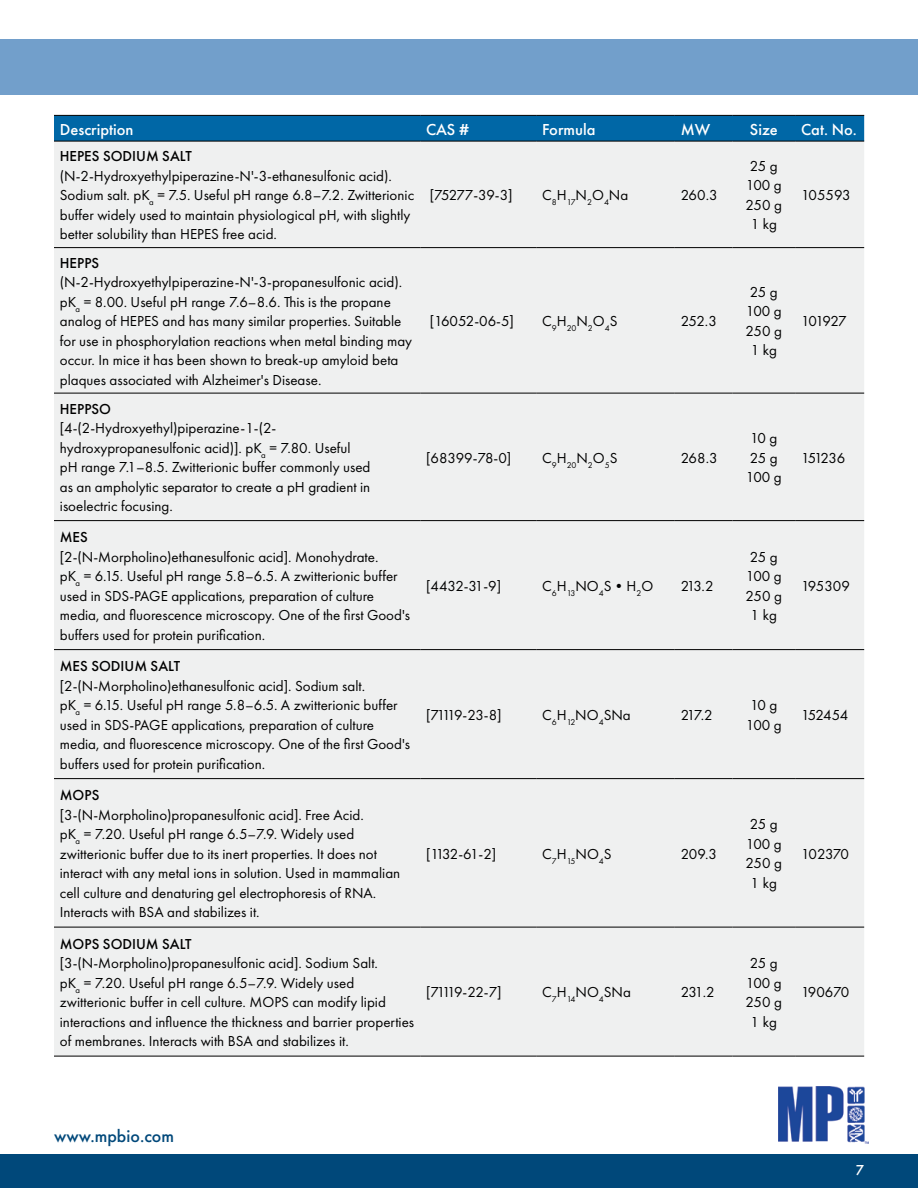
<style>
.page{position:relative;width:918px;height:1188px;background:#fff}
.page>*{position:absolute;margin:0;border:0;box-sizing:border-box;transform-origin:0 0}
.t1{font:500 18px "Futura PT";color:#00487a}
.t2{font:500 16.5px "Futura PT";color:#fff}
.t3{font:15px/19.5px "Futura PT";color:#000}
.t4{font:15px/19.5px "Futura PT";letter-spacing:-.02em;color:#000;text-align:center}
.t5{font:500 15px "Futura PT";color:#000}
.t6{font:500 15px "Futura PT";color:#fff}
</style>
<div class="page">
<div style="left:0;top:1155px;width:918px;height:33px;background:#00487a"></div>
<div style="left:0;top:39px;width:918px;height:56px;background:#729fcb"></div>
<img style="left:778px;top:1086px;width:90px;height:58px">
<div style="left:54px;top:116px;width:810px;height:25px;background:#0067a6"></div>
<div style="left:54px;top:142px;width:810px;height:914px;background:#eff0f0"></div>
<hr style="left:54px;top:115px;width:366px;height:1px;background:#000">
<hr style="left:420px;top:115px;width:116px;height:1px;background:#000">
<hr style="left:536px;top:115px;width:139px;height:1px;background:#000">
<hr style="left:675px;top:115px;width:57px;height:1px;background:#000">
<hr style="left:732px;top:115px;width:63px;height:1px;background:#000">
<hr style="left:795px;top:115px;width:69px;height:1px;background:#000">
<hr style="left:54px;top:1056px;width:366px;height:1px;background:#000">
<hr style="left:420px;top:1056px;width:116px;height:1px;background:#000">
<hr style="left:536px;top:1056px;width:139px;height:1px;background:#000">
<hr style="left:675px;top:1056px;width:57px;height:1px;background:#000">
<hr style="left:732px;top:1056px;width:63px;height:1px;background:#000">
<hr style="left:795px;top:1056px;width:69px;height:1px;background:#000">
<hr style="left:54px;top:141px;width:366px;height:1px;background:#000">
<hr style="left:420px;top:141px;width:116px;height:1px;background:#000">
<hr style="left:536px;top:141px;width:139px;height:1px;background:#000">
<hr style="left:675px;top:141px;width:57px;height:1px;background:#000">
<hr style="left:732px;top:141px;width:63px;height:1px;background:#000">
<hr style="left:795px;top:141px;width:69px;height:1px;background:#000">
<hr style="left:54px;top:247px;width:366px;height:1px;background:#000">
<hr style="left:420px;top:247px;width:116px;height:1px;background:#000">
<hr style="left:536px;top:247px;width:139px;height:1px;background:#000">
<hr style="left:675px;top:247px;width:57px;height:1px;background:#000">
<hr style="left:732px;top:247px;width:63px;height:1px;background:#000">
<hr style="left:795px;top:247px;width:69px;height:1px;background:#000">
<hr style="left:54px;top:393px;width:366px;height:1px;background:#000">
<hr style="left:420px;top:393px;width:116px;height:1px;background:#000">
<hr style="left:536px;top:393px;width:139px;height:1px;background:#000">
<hr style="left:675px;top:393px;width:57px;height:1px;background:#000">
<hr style="left:732px;top:393px;width:63px;height:1px;background:#000">
<hr style="left:795px;top:393px;width:69px;height:1px;background:#000">
<hr style="left:54px;top:520px;width:366px;height:1px;background:#000">
<hr style="left:420px;top:520px;width:116px;height:1px;background:#000">
<hr style="left:536px;top:520px;width:139px;height:1px;background:#000">
<hr style="left:675px;top:520px;width:57px;height:1px;background:#000">
<hr style="left:732px;top:520px;width:63px;height:1px;background:#000">
<hr style="left:795px;top:520px;width:69px;height:1px;background:#000">
<hr style="left:54px;top:649px;width:366px;height:1px;background:#000">
<hr style="left:420px;top:649px;width:116px;height:1px;background:#000">
<hr style="left:536px;top:649px;width:139px;height:1px;background:#000">
<hr style="left:675px;top:649px;width:57px;height:1px;background:#000">
<hr style="left:732px;top:649px;width:63px;height:1px;background:#000">
<hr style="left:795px;top:649px;width:69px;height:1px;background:#000">
<hr style="left:54px;top:778px;width:366px;height:1px;background:#000">
<hr style="left:420px;top:778px;width:116px;height:1px;background:#000">
<hr style="left:536px;top:778px;width:139px;height:1px;background:#000">
<hr style="left:675px;top:778px;width:57px;height:1px;background:#000">
<hr style="left:732px;top:778px;width:63px;height:1px;background:#000">
<hr style="left:795px;top:778px;width:69px;height:1px;background:#000">
<hr style="left:54px;top:927px;width:366px;height:1px;background:#000">
<hr style="left:420px;top:927px;width:116px;height:1px;background:#000">
<hr style="left:536px;top:927px;width:139px;height:1px;background:#000">
<hr style="left:675px;top:927px;width:57px;height:1px;background:#000">
<hr style="left:732px;top:927px;width:63px;height:1px;background:#000">
<hr style="left:795px;top:927px;width:69px;height:1px;background:#000">
<p class="t2" style="left:60px;top:119px;width:75px">Description</p>
<p class="t2" style="left:426px;top:119px;width:44px">CAS #</p>
<p class="t2" style="left:542px;top:119px;width:55px">Formula</p>
<p class="t2" style="left:681px;top:119px;width:31px">MW</p>
<p class="t2" style="left:750px;top:119px;width:29px">Size</p>
<p class="t2" style="left:801px;top:119px;width:57px">Cat. No.</p>
<p class="t5" style="left:60px;top:147px;width:133px">HEPES SODIUM SALT</p>
<p class="t3" style="left:60px;top:166px;width:356px">(N-2-Hydroxyethylpiperazine-N'-3-ethanesulfonic acid).<br>Sodium salt. pK<sub>a</sub> = 7.5. Useful pH range 6.8–7.2. Zwitterionic buffer widely used to maintain physiological pH, with slightly better solubility than HEPES free acid.</p>
<p class="t4" style="left:746px;top:156px;width:38px">25 g<br>100 g<br>250 g<br>1 kg</p>
<p class="t3" style="left:430px;top:185px;width:84px">[75277-39-3]</p>
<p class="t3" style="left:542px;top:185px;width:88px">C<sub>8</sub>H<sub>17</sub>N<sub>2</sub>O<sub>4</sub>Na</p>
<p class="t3" style="left:681px;top:185px;width:38px">260.3</p>
<p class="t3" style="left:801px;top:185px;width:51px">105593</p>
<p class="t5" style="left:60px;top:254px;width:41px">HEPPS</p>
<p class="t3" style="left:60px;top:272px;width:354px">(N-2-Hydroxyethylpiperazine-N'-3-propanesulfonic acid). pK<sub>a</sub> = 8.00. Useful pH range 7.6–8.6. This is the propane analog of HEPES and has many similar properties. Suitable for use in phosphorylation reactions when metal binding may occur. In mice it has been shown to break-up amyloid beta plaques associated with Alzheimer's Disease.</p>
<p class="t5" style="left:60px;top:400px;width:53px">HEPPSO</p>
<p class="t3" style="left:60px;top:419px;width:312px">[4-(2-Hydroxyethyl)piperazine-1-(2- hydroxypropanesulfonic acid)]. pK<sub>a</sub> = 7.80. Useful pH range 7.1–8.5. Zwitterionic buffer commonly used as an ampholytic separator to create a pH gradient in isoelectric focusing.</p>
<p class="t5" style="left:60px;top:528px;width:30px">MES</p>
<p class="t3" style="left:60px;top:547px;width:352px">[2-(N-Morpholino)ethanesulfonic acid]. Monohydrate.<br>pK<sub>a</sub> = 6.15. Useful pH range 5.8–6.5. A zwitterionic buffer used in SDS-PAGE applications, preparation of culture media, and fluorescence microscopy. One of the first Good's buffers used for protein purification.</p>
<p class="t5" style="left:60px;top:657px;width:122px">MES SODIUM SALT</p>
<p class="t3" style="left:60px;top:676px;width:352px">[2-(N-Morpholino)ethanesulfonic acid]. Sodium salt.<br>pK<sub>a</sub> = 6.15. Useful pH range 5.8–6.5. A zwitterionic buffer used in SDS-PAGE applications, preparation of culture media, and fluorescence microscopy. One of the first Good's buffers used for protein purification.</p>
<p class="t5" style="left:60px;top:786px;width:41px">MOPS</p>
<p class="t3" style="left:60px;top:805px;width:342px">[3-(N-Morpholino)propanesulfonic acid]. Free Acid.<br>pK<sub>a</sub> = 7.20. Useful pH range 6.5–7.9. Widely used zwitterionic buffer due to its inert properties. It does not interact with any metal ions in solution. Used in mammalian cell culture and denaturing gel electrophoresis of RNA.<br>Interacts with BSA and stabilizes it.</p>
<p class="t5" style="left:60px;top:935px;width:133px">MOPS SODIUM SALT</p>
<p class="t3" style="left:60px;top:953px;width:356px">[3-(N-Morpholino)propanesulfonic acid]. Sodium Salt.<br>pK<sub>a</sub> = 7.20. Useful pH range 6.5–7.9. Widely used zwitterionic buffer in cell culture. MOPS can modify lipid interactions and influence the thickness and barrier properties of membranes. Interacts with BSA and stabilizes it.</p>
<p class="t3" style="left:430px;top:311px;width:86px">[16052-06-5]</p>
<p class="t3" style="left:542px;top:311px;width:77px">C<sub>9</sub>H<sub>20</sub>N<sub>2</sub>O<sub>4</sub>S</p>
<p class="t3" style="left:681px;top:311px;width:38px">252.3</p>
<p class="t4" style="left:746px;top:282px;width:38px">25 g<br>100 g<br>250 g<br>1 kg</p>
<p class="t3" style="left:801px;top:311px;width:47px">101927</p>
<p class="t3" style="left:426px;top:448px;width:87px">[68399-78-0]</p>
<p class="t3" style="left:542px;top:448px;width:77px">C<sub>9</sub>H<sub>20</sub>N<sub>2</sub>O<sub>5</sub>S</p>
<p class="t3" style="left:681px;top:448px;width:38px">268.3</p>
<p class="t3" style="left:746px;top:428px;width:38px">10 g<br>25 g<br>100 g</p>
<p class="t3" style="left:801px;top:448px;width:46px">151236</p>
<p class="t3" style="left:426px;top:576px;width:76px">[4432-31-9]</p>
<p class="t3" style="left:542px;top:576px;width:113px">C<sub>6</sub>H<sub>13</sub>NO<sub>4</sub>S•H<sub>2</sub>O</p>
<p class="t3" style="left:681px;top:576px;width:34px">213.2</p>
<p class="t4" style="left:746px;top:547px;width:38px">25 g<br>100 g<br>250 g<br>1 kg</p>
<p class="t3" style="left:801px;top:576px;width:50px">195309</p>
<p class="t3" style="left:426px;top:705px;width:77px">[71119-23-8]</p>
<p class="t3" style="left:542px;top:705px;width:90px">C<sub>6</sub>H<sub>12</sub>NO<sub>4</sub>SNa</p>
<p class="t3" style="left:681px;top:705px;width:34px">217.2</p>
<p class="t3" style="left:746px;top:695px;width:38px">10 g<br>100 g</p>
<p class="t3" style="left:801px;top:705px;width:49px">152454</p>
<p class="t3" style="left:426px;top:844px;width:72px">[1132-61-2]</p>
<p class="t3" style="left:542px;top:844px;width:71px">C<sub>7</sub>H<sub>15</sub>NO<sub>4</sub>S</p>
<p class="t3" style="left:681px;top:844px;width:38px">209.3</p>
<p class="t3" style="left:426px;top:983px;width:77px">[71119-22-7]</p>
<p class="t3" style="left:542px;top:983px;width:90px">C<sub>7</sub>H<sub>14</sub>NO<sub>4</sub>SNa</p>
<p class="t3" style="left:681px;top:983px;width:35px">231.2</p>
<p class="t4" style="left:746px;top:815px;width:38px">25 g<br>100 g<br>250 g<br>1 kg</p>
<p class="t3" style="left:801px;top:844px;width:50px">102370</p>
<p class="t4" style="left:746px;top:953px;width:38px">25 g<br>100 g<br>250 g<br>1 kg</p>
<p class="t3" style="left:801px;top:983px;width:50px">190670</p>
<p class="t1" style="left:54px;top:1125px;width:122px">www.mpbio.com</p>
<p class="t6" style="left:856px;top:1161px;width:10px">7</p>
</div>
